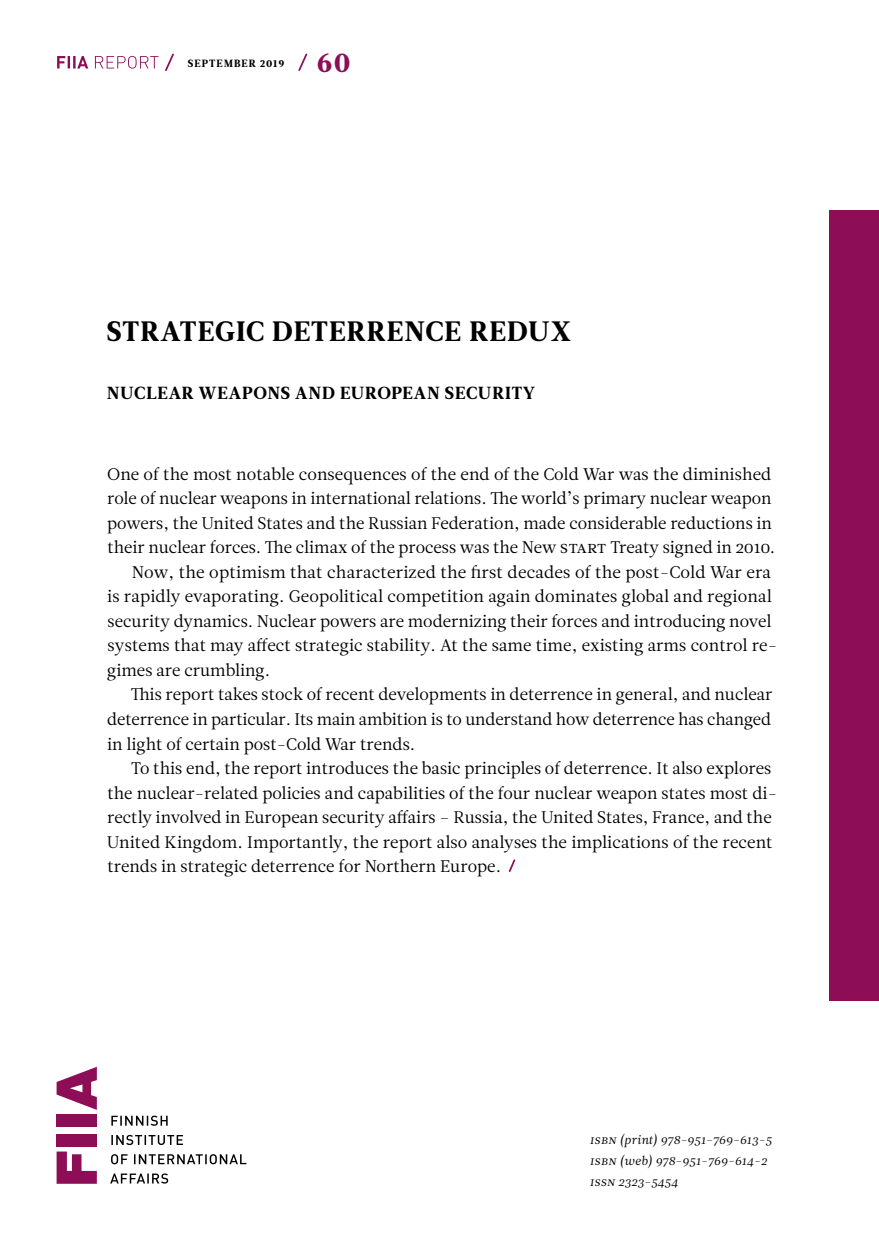
<style>
.page{position:relative;width:879px;height:1241px;background:#fff}
.page>*{position:absolute;margin:0;border:0;box-sizing:border-box;transform-origin:0 0}
.t1{font:28px "Leitura News Roman 4";letter-spacing:.035em;color:#000}
.t2{font:28px "Leitura News Roman 4";color:#8d0e57}
.t3{font:17.5px "Leitura News Roman 4";letter-spacing:.045em;color:#000}
.t4{font:16.8px "Leitura News Roman 1";color:#000}
.t5{font:12.25px/21px "Leitura News Italic 1";color:#000}
.t6{font:10.5px "Leitura News Roman 4";letter-spacing:.095em;color:#000}
</style>
<div class="page">
<div style="left:828px;top:210px;width:50px;height:790px;background:#8d0e57"></div>
<div style="left:57px;top:1133px;width:40px;height:13px;background:#8d0e57"></div>
<svg style="left:57px;top:1151px;width:40px;height:32px"></svg>
<div style="left:57px;top:1113px;width:40px;height:13px;background:#8d0e57"></div>
<svg style="left:57px;top:1066px;width:40px;height:43px"></svg>
<svg style="left:110px;top:1173px;width:58px;height:10px"></svg>
<svg style="left:111px;top:1154px;width:135px;height:10px"></svg>
<svg style="left:111px;top:1134px;width:72px;height:10px"></svg>
<svg style="left:111px;top:1115px;width:56px;height:10px"></svg>
<svg style="left:57px;top:53px;width:117px;height:18px"></svg>
<svg style="left:298px;top:53px;width:10px;height:18px"></svg>
<svg style="left:508px;top:859px;width:8px;height:13px"></svg>
<p class="t6" style="left:188px;top:57px;width:98px">SEPTEMBER 2019</p>
<h1 class="t2" style="left:316px;top:46px;width:35px">60</h1>
<h1 class="t1" style="left:107px;top:314px;width:465px">STRATEGIC DETERRENCE REDUX</h1>
<p class="t3" style="left:107px;top:382px;width:429px">NUCLEAR WEAPONS AND EUROPEAN SECURITY</p>
<p class="t4" style="left:107px;top:464px;width:665px">One of the most notable consequences of the end of the Cold War was the diminished</p>
<p class="t4" style="left:107px;top:488px;width:665px">role of nuclear weapons in international relations. The world’s primary nuclear weapon</p>
<p class="t4" style="left:107px;top:513px;width:666px">powers, the United States and the Russian Federation, made considerable reductions in</p>
<p class="t4" style="left:107px;top:537px;width:669px">their nuclear forces. The climax of the process was the New START Treaty signed in 2010.</p>
<p class="t4" style="left:132px;top:562px;width:640px">Now, the optimism that characterized the first decades of the post-Cold War era</p>
<p class="t4" style="left:107px;top:586px;width:665px">is rapidly evaporating. Geopolitical competition again dominates global and regional</p>
<p class="t4" style="left:108px;top:611px;width:665px">security dynamics. Nuclear powers are modernizing their forces and introducing novel</p>
<p class="t4" style="left:108px;top:635px;width:670px">systems that may affect strategic stability. At the same time, existing arms control re-</p>
<p class="t4" style="left:107px;top:660px;width:164px">gimes are crumbling.</p>
<p class="t4" style="left:131px;top:684px;width:643px">This report takes stock of recent developments in deterrence in general, and nuclear</p>
<p class="t4" style="left:107px;top:709px;width:665px">deterrence in particular. Its main ambition is to understand how deterrence has changed</p>
<p class="t4" style="left:107px;top:733px;width:309px">in light of certain post-Cold War trends.</p>
<p class="t4" style="left:131px;top:758px;width:641px">To this end, the report introduces the basic principles of deterrence. It also explores</p>
<p class="t4" style="left:107px;top:782px;width:671px">the nuclear-related policies and capabilities of the four nuclear weapon states most di-</p>
<p class="t4" style="left:107px;top:807px;width:665px">rectly involved in European security affairs – Russia, the United States, France, and the</p>
<p class="t4" style="left:107px;top:831px;width:667px">United Kingdom. Importantly, the report also analyses the implications of the recent</p>
<p class="t4" style="left:107px;top:856px;width:395px">trends in strategic deterrence for Northern Europe.</p>
<p class="t5" style="left:589px;top:1128px;width:183px">ISBN (print) 978-951-769-613-5<br>ISBN (web) 978-951-769-614-2<br>ISSN 2323-5454</p>
</div>
